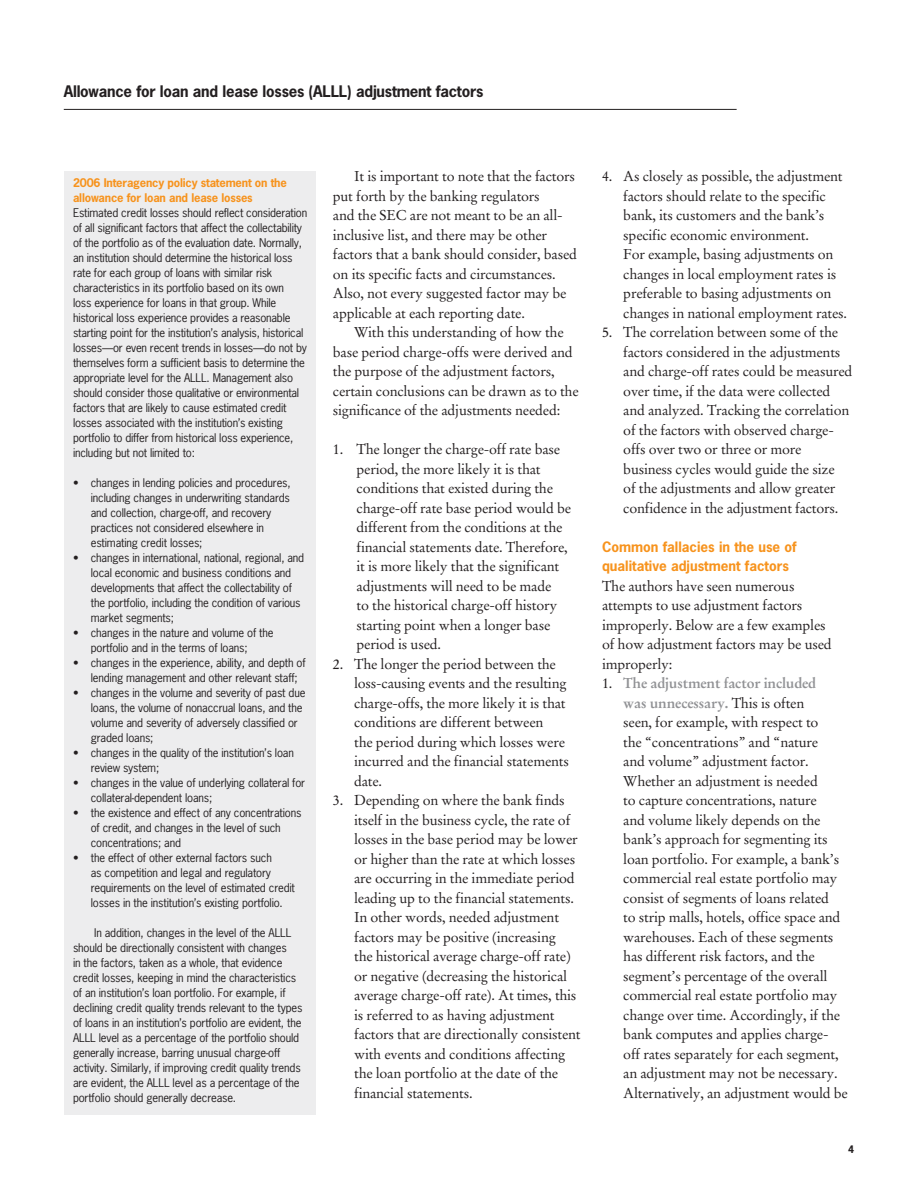
<style>
.page{position:relative;width:918px;height:1188px;background:#fff}
.page>*{position:absolute;margin:0;border:0;box-sizing:border-box;transform-origin:0 0}
.O_Header{font:700 15px "News Gothic";letter-spacing:-.015em;color:#231f20}
.C_Body_copy{font:14.25px/19.5px "Stempel Garamond";letter-spacing:-.015em;color:#231f20}
.C_Body_copy_Indent{font:14.25px/19.5px "Stempel Garamond";letter-spacing:-.015em;color:#231f20}
.C_Body_copy-2{font:700 13.5px/19.5px "News Gothic";color:#f7931d}
.C_Body_copy-3{font:11.25px/15px "News Gothic";letter-spacing:-.015em;color:#231f20}
.C_Body_copy_Indent-2{font:11.25px/15px "News Gothic";letter-spacing:-.015em;color:#231f20}
.B_Body_heading{font:700 11.25px/15px "News Gothic";letter-spacing:-.015em;color:#f7931d}
.t1{font:700 9.75px "News Gothic";color:#231f20}
.s1{font-weight:700;color:#919295}
</style>
<div class="page">
<div style="left:64px;top:171px;width:251px;height:944px;background:#ededee"></div>
<hr style="left:64px;top:109px;width:673px;height:1px;background:#231f20">
<p class="O_Header" style="left:64px;top:82px;width:421px">Allowance for loan and lease losses (ALLL) adjustment factors</p>
<p class="B_Body_heading" style="left:73px;top:175px;width:215px">2006 Interagency policy statement on the allowance for loan and lease losses</p>
<p class="C_Body_copy-3" style="left:73px;top:205px;width:236px">Estimated credit losses should reflect consideration of all significant factors that affect the collectability of the portfolio as of the evaluation date. Normally, an institution should determine the historical loss rate for each group of loans with similar risk characteristics in its portfolio based on its own<br>loss experience for loans in that group. While historical loss experience provides a reasonable starting point for the institution’s analysis, historical losses—or even recent trends in losses—do not by themselves form a sufficient basis to determine the appropriate level for the ALLL. Management also should consider those qualitative or environmental factors that are likely to cause estimated credit losses associated with the institution’s existing portfolio to differ from historical loss experience, including but not limited to:</p>
<p class="C_Body_copy-3" style="left:91px;top:475px;width:202px;text-indent:-18px">• changes in lending policies and procedures, including changes in underwriting standards and collection, charge-off, and recovery practices not considered elsewhere in estimating credit losses;</p>
<p class="C_Body_copy-3" style="left:91px;top:550px;width:215px;text-indent:-18px">• changes in international, national, regional, and local economic and business conditions and developments that affect the collectability of the portfolio, including the condition of various market segments;</p>
<p class="C_Body_copy-3" style="left:91px;top:625px;width:184px;text-indent:-18px">• changes in the nature and volume of the portfolio and in the terms of loans;</p>
<p class="C_Body_copy-3" style="left:91px;top:655px;width:216px;text-indent:-18px">• changes in the experience, ability, and depth of lending management and other relevant staff;</p>
<p class="C_Body_copy-3" style="left:91px;top:685px;width:216px;text-indent:-18px">• changes in the volume and severity of past due loans, the volume of nonaccrual loans, and the volume and severity of adversely classified or graded loans;</p>
<p class="C_Body_copy-3" style="left:91px;top:745px;width:205px;text-indent:-18px">• changes in the quality of the institution’s loan review system;</p>
<p class="C_Body_copy-3" style="left:91px;top:775px;width:216px;text-indent:-18px">• changes in the value of underlying collateral for collateral-dependent loans;</p>
<p class="C_Body_copy-3" style="left:91px;top:805px;width:212px;text-indent:-18px">• the existence and effect of any concentrations of credit, and changes in the level of such concentrations; and</p>
<p class="C_Body_copy-3" style="left:91px;top:850px;width:206px;text-indent:-18px">• the effect of other external factors such<br>as competition and legal and regulatory requirements on the level of estimated credit losses in the institution’s existing portfolio.</p>
<p class="C_Body_copy_Indent-2" style="left:73px;top:925px;width:231px;text-indent:21px">In addition, changes in the level of the ALLL should be directionally consistent with changes<br>in the factors, taken as a whole, that evidence credit losses, keeping in mind the characteristics of an institution’s loan portfolio. For example, if declining credit quality trends relevant to the types of loans in an institution’s portfolio are evident, the ALLL level as a percentage of the portfolio should generally increase, barring unusual charge-off activity. Similarly, if improving credit quality trends are evident, the ALLL level as a percentage of the portfolio should generally decrease.</p>
<p class="C_Body_copy_Indent" style="left:333px;top:167px;width:246px;text-indent:21px">It is important to note that the factors put forth by the banking regulators<br>and the SEC are not meant to be an all&shy;inclusive list, and there may be other factors that a bank should consider, based on its specific facts and circumstances.<br>Also, not every suggested factor may be applicable at each reporting date.</p>
<p class="C_Body_copy_Indent" style="left:333px;top:323px;width:247px;text-indent:21px">With this understanding of how the base period charge-offs were derived and the purpose of the adjustment factors, certain conclusions can be drawn as to the significance of the adjustments needed:</p>
<p class="C_Body_copy" style="left:357px;top:440px;width:216px;text-indent:-24px">1. The longer the charge-off rate base period, the more likely it is that conditions that existed during the charge-off rate base period would be different from the conditions at the financial statements date. Therefore, it is more likely that the significant adjustments will need to be made<br>to the historical charge-off history starting point when a longer base period is used.</p>
<p class="C_Body_copy" style="left:354px;top:654px;width:216px;text-indent:-21px">2. The longer the period between the loss-causing events and the resulting charge-offs, the more likely it is that conditions are different between<br>the period during which losses were incurred and the financial statements date.</p>
<p class="C_Body_copy" style="left:354px;top:791px;width:228px;text-indent:-21px">3. Depending on where the bank finds itself in the business cycle, the rate of losses in the base period may be lower or higher than the rate at which losses are occurring in the immediate period leading up to the financial statements.<br>In other words, needed adjustment factors may be positive (increasing<br>the historical average charge-off rate) or negative (decreasing the historical average charge-off rate). At times, this is referred to as having adjustment factors that are directionally consistent with events and conditions affecting the loan portfolio at the date of the financial statements.</p>
<p class="C_Body_copy" style="left:623px;top:167px;width:225px;text-indent:-21px">4. As closely as possible, the adjustment factors should relate to the specific bank, its customers and the bank’s specific economic environment.<br>For example, basing adjustments on changes in local employment rates is preferable to basing adjustments on changes in national employment rates.</p>
<p class="C_Body_copy" style="left:623px;top:323px;width:231px;text-indent:-21px">5. The correlation between some of the factors considered in the adjustments and charge-off rates could be measured over time, if the data were collected and analyzed. Tracking the correlation of the factors with observed charge&shy;offs over two or three or more business cycles would guide the size<br>of the adjustments and allow greater confidence in the adjustment factors.</p>
<p class="C_Body_copy-2" style="left:602px;top:537px;width:196px">Common fallacies in the use of qualitative adjustment factors</p>
<p class="C_Body_copy" style="left:602px;top:576px;width:231px">The authors have seen numerous attempts to use adjustment factors improperly. Below are a few examples of how adjustment factors may be used improperly:</p>
<p class="C_Body_copy" style="left:623px;top:674px;width:226px;text-indent:-21px">1. <span class="s1">The adjustment factor included<br>was unnecessary.</span> This is often<br>seen, for example, with respect to<br>the “concentrations” and “nature<br>and volume” adjustment factor.<br>Whether an adjustment is needed<br>to capture concentrations, nature<br>and volume likely depends on the bank’s approach for segmenting its loan portfolio. For example, a bank’s commercial real estate portfolio may consist of segments of loans related<br>to strip malls, hotels, office space and warehouses. Each of these segments has different risk factors, and the segment’s percentage of the overall commercial real estate portfolio may change over time. Accordingly, if the bank computes and applies charge&shy;off rates separately for each segment, an adjustment may not be necessary.<br>Alternatively, an adjustment would be</p>
<p class="t1" style="left:848px;top:1143px;width:8px">4</p>
</div>
